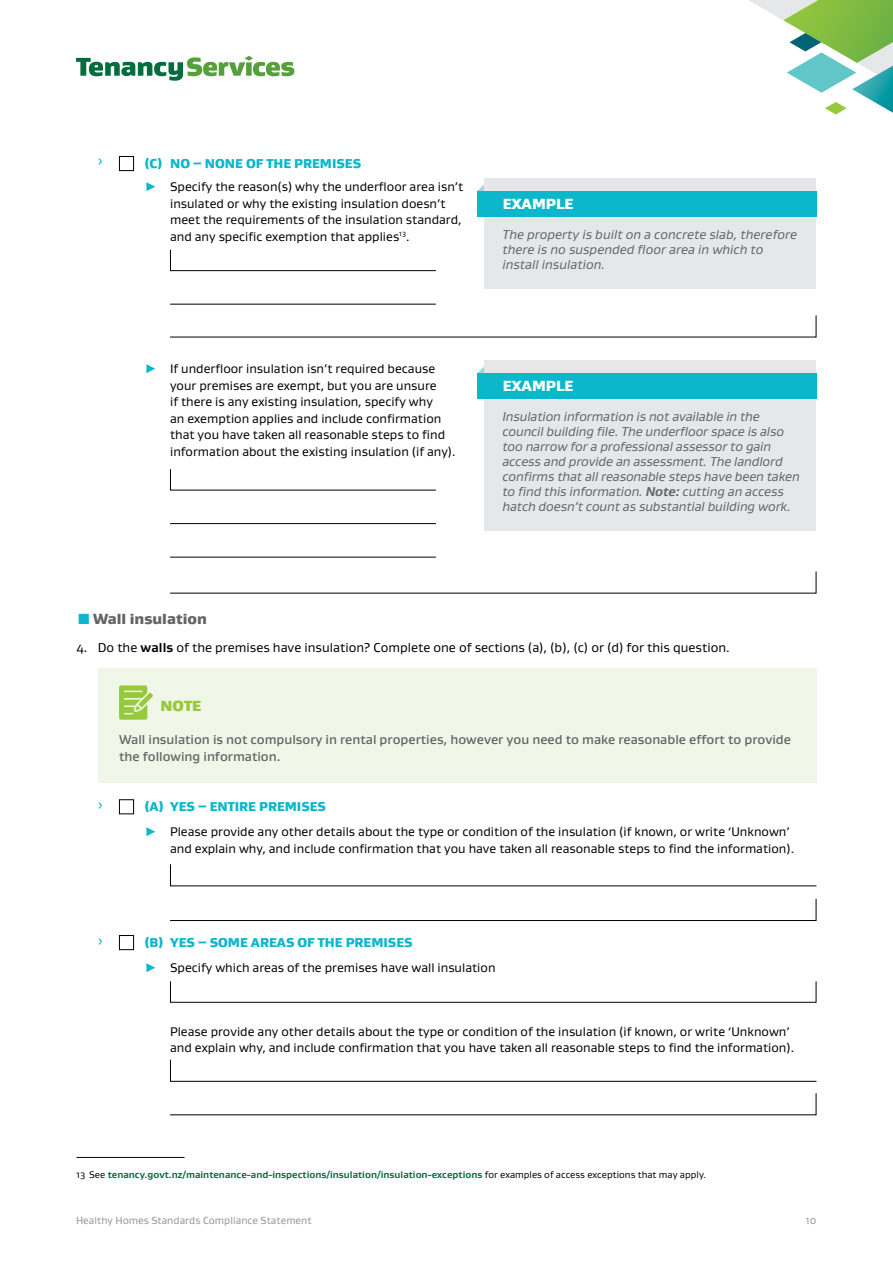
<style>
.page{position:relative;width:893px;height:1263px;background:#fff}
.page>*{position:absolute;margin:0;border:0;box-sizing:border-box;transform-origin:0 0}
.Body_text_Gustan{font:900 15px "Gustan";color:#fff}
.t1{font:900 15px "Gustan";color:#636466}
.Note_Box_Heading{font:900 15px "Gustan";color:#97c93d}
.Example_Body{font:italic 13.2px/15px "Gustan";letter-spacing:-.01em;color:#636466}
.Note_Box_Body{font:500 13.2px/17.7px "Gustan";color:#636466}
.Hanging_Indent_5mm{font:13.2px "Gustan";color:#000}
.t2{font:900 13.2px "Gustan";color:#0cb7cb}
.t3{font:13.2px "Gustan";color:#0cb7cb}
.z_Indented_22mm{font:12.75px/16.5px "Gustan";color:#000}
.t4{font:10.5px "Gustan";color:#939598}
.Source_text_Gustan{font:700 9.75px "Gustan";color:#046d3d}
.s1{color:#0cb7cb}
.s2{font-weight:700}
.s3{font-weight:400;color:#000}
</style>
<div class="page">
<svg style="left:76px;top:56px;width:218px;height:25px"></svg>
<svg style="left:749px;top:0;width:144px;height:115px"></svg>
<div style="left:119px;top:156px;width:15px;height:15px;border:1px solid #000"></div>
<svg style="left:170px;top:249px;width:266px;height:22px"></svg>
<hr style="left:170px;top:304px;width:266px;height:1px;background:#000">
<svg style="left:477px;top:184px;width:7px;height:7px"></svg>
<div style="left:484px;top:178px;width:331px;height:111px;background:#e6e7e8"></div>
<div style="left:477px;top:191px;width:340px;height:25px;background:#0cb7cb"></div>
<svg style="left:170px;top:315px;width:647px;height:23px"></svg>
<svg style="left:170px;top:469px;width:266px;height:22px"></svg>
<hr style="left:170px;top:523px;width:266px;height:1px;background:#000">
<hr style="left:170px;top:557px;width:266px;height:1px;background:#000">
<svg style="left:478px;top:367px;width:6px;height:6px"></svg>
<div style="left:484px;top:360px;width:331px;height:170px;background:#e6e7e8"></div>
<div style="left:477px;top:373px;width:340px;height:26px;background:#0cb7cb"></div>
<svg style="left:170px;top:571px;width:647px;height:23px"></svg>
<div style="left:98px;top:668px;width:718px;height:115px;background:#f1f7e8"></div>
<svg style="left:119px;top:685px;width:34px;height:35px"></svg>
<div style="left:119px;top:799px;width:15px;height:15px;border:1px solid #000"></div>
<svg style="left:170px;top:864px;width:647px;height:23px"></svg>
<svg style="left:170px;top:898px;width:647px;height:23px"></svg>
<div style="left:119px;top:935px;width:15px;height:15px;border:1px solid #000"></div>
<svg style="left:170px;top:981px;width:647px;height:22px"></svg>
<svg style="left:170px;top:1059px;width:647px;height:23px"></svg>
<svg style="left:170px;top:1093px;width:647px;height:22px"></svg>
<hr style="left:77px;top:1157px;width:108px;height:1px;background:#000">
<p class="t3" style="left:98px;top:153px;width:7px">›</p>
<p class="t2" style="left:145px;top:155px;width:218px">(C) NO – NONE OF THE PREMISES</p>
<p class="z_Indented_22mm" style="left:170px;top:178px;width:295px;text-indent:-26px"><span class="s1">▶</span> Specify the reason(s) why the underfloor area isn’t insulated or why the existing insulation doesn’t meet the requirements of the insulation standard, and any specific exemption that applies<sup>13</sup>.</p>
<p class="z_Indented_22mm" style="left:170px;top:360px;width:287px;text-indent:-26px"><span class="s1">▶</span> If underfloor insulation isn’t required because your premises are exempt, but you are unsure<br>if there is any existing insulation, specify why<br>an exemption applies and include confirmation that you have taken all reasonable steps to find information about the existing insulation (if any).</p>
<p class="Body_text_Gustan" style="left:503px;top:194px;width:72px">EXAMPLE</p>
<p class="Example_Body" style="left:502px;top:226px;width:296px">The property is built on a concrete slab, therefore there is no suspended floor area in which to install insulation.</p>
<p class="Body_text_Gustan" style="left:503px;top:376px;width:72px">EXAMPLE</p>
<p class="Example_Body" style="left:502px;top:408px;width:299px">Insulation information is not available in the council building file. The underfloor space is also too narrow for a professional assessor to gain access and provide an assessment. The landlord confirms that all reasonable steps have been taken to find this information. <span class="s2">Note:</span> cutting an access hatch doesn’t count as substantial building work.</p>
<p class="t1" style="left:93px;top:608px;width:115px">Wall insulation</p>
<p class="Hanging_Indent_5mm" style="left:77px;top:639px;width:655px">4. Do the <span class="s2">walls</span> of the premises have insulation? Complete one of sections (a), (b), (c) or (d) for this question.</p>
<p class="Note_Box_Heading" style="left:160px;top:696px;width:42px">NOTE</p>
<p class="Note_Box_Body" style="left:119px;top:730px;width:673px">Wall insulation is not compulsory in rental properties, however you need to make reasonable effort to provide the following information.</p>
<p class="t3" style="left:98px;top:797px;width:7px">›</p>
<p class="t2" style="left:145px;top:798px;width:183px">(A) YES – ENTIRE PREMISES</p>
<p class="z_Indented_22mm" style="left:170px;top:823px;width:625px;text-indent:-26px"><span class="s1">▶</span> Please provide any other details about the type or condition of the insulation (if known, or write ‘Unknown’ and explain why, and include confirmation that you have taken all reasonable steps to find the information).</p>
<p class="t3" style="left:98px;top:932px;width:7px">›</p>
<p class="t2" style="left:145px;top:934px;width:269px">(B) YES – SOME AREAS OF THE PREMISES</p>
<p class="z_Indented_22mm" style="left:145px;top:959px;width:352px"><span class="s1">▶</span> Specify which areas of the premises have wall insulation</p>
<p class="z_Indented_22mm" style="left:170px;top:1023px;width:625px">Please provide any other details about the type or condition of the insulation (if known, or write ‘Unknown’ and explain why, and include confirmation that you have taken all reasonable steps to find the information).</p>
<p class="Source_text_Gustan" style="left:77px;top:1168px;width:631px"><span class="s3">13 See</span> tenancy.govt.nz/maintenance-and-inspections/insulation/insulation-exceptions <span class="s3">for examples of access exceptions that may apply.</span></p>
<p class="t4" style="left:76px;top:1214px;width:237px">Healthy Homes Standards Compliance Statement</p>
<p class="t4" style="left:806px;top:1214px;width:12px">10</p>
</div>
